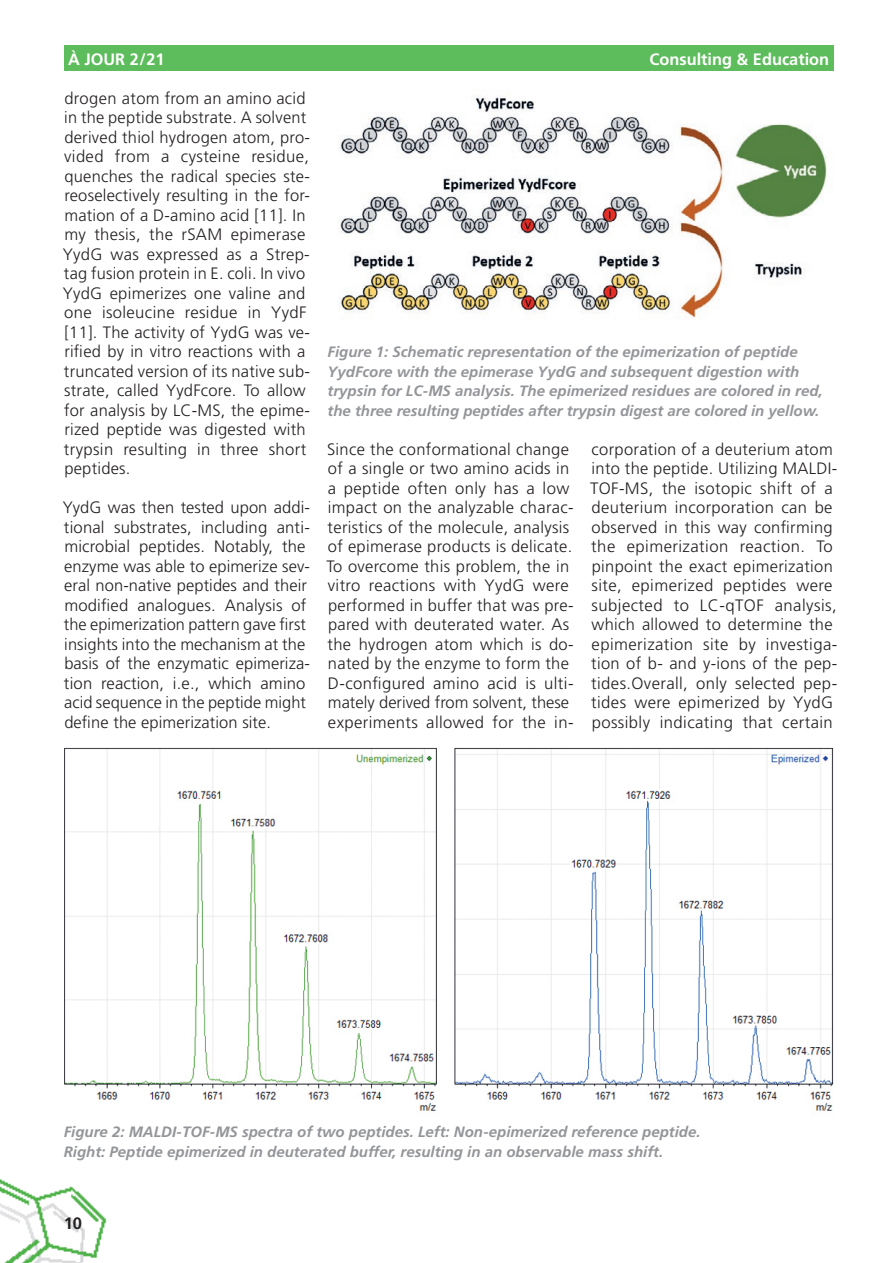
<style>
.page{position:relative;width:893px;height:1263px;background:#fff}
.page>*{position:absolute;margin:0;border:0;box-sizing:border-box;transform-origin:0 0}
.Grundschrift_Normal{font:300 16.5px/19.5px "Frutiger LT Std";letter-spacing:.02em;color:#231f20}
.t1{font:700 16.5px "Frutiger LT Std";color:#fff}
.t2{font:700 16.5px "Frutiger LT Std";color:#231f20}
.Bildlegende{font:italic 700 15px/19.5px "Frutiger LT Std";color:#939598}
</style>
<div class="page">
<img style="left:0;top:1179px;width:107px;height:84px">
<div style="left:64px;top:45px;width:769px;height:26px;background:#5dbc5b"></div>
<img style="left:339px;top:95px;width:488px;height:224px">
<img style="left:64px;top:747px;width:769px;height:364px">
<p class="t1" style="left:68px;top:49px;width:98px">À JOUR 2/21</p>
<p class="t1" style="left:649px;top:49px;width:181px">Consulting &amp; Education</p>
<p class="Grundschrift_Normal" style="left:63px;top:88px;width:249px">drogen atom from an amino acid in the peptide substrate. A solvent derived thiol hydrogen atom, pro&shy;vided from a cysteine residue, quenches the radical species ste&shy;reoselectively resulting in the for&shy;mation of a D-amino acid [11]. In my thesis, the rSAM epimerase<br>YydG was expressed as a Strep&shy;tag fusion protein in E. coli. In vivo<br>YydG epimerizes one valine and one isoleucine residue in YydF [11]. The activity of YydG was ve&shy;rified by in vitro reactions with a truncated version of its native sub&shy;strate, called YydFcore. To allow for analysis by LC-MS, the epime&shy;rized peptide was digested with trypsin resulting in three short peptides.</p>
<p class="Grundschrift_Normal" style="left:63px;top:498px;width:249px">YydG was then tested upon addi&shy;tional substrates, including anti&shy;microbial peptides. Notably, the enzyme was able to epimerize sev&shy;eral non-native peptides and their modified analogues. Analysis of the epimerization pattern gave first insights into the mechanism at the basis of the enzymatic epimeriza&shy;tion reaction, i.e., which amino acid sequence in the peptide might define the epimerization site.</p>
<p class="Bildlegende" style="left:328px;top:342px;width:497px">Figure 1: Schematic representation of the epimerization of peptide YydFcore with the epimerase YydG and subsequent digestion with trypsin for LC-MS analysis. The epimerized residues are colored in red, the three resulting peptides after trypsin digest are colored in yellow.</p>
<p class="Grundschrift_Normal" style="left:326px;top:439px;width:249px">Since the conformational change of a single or two amino acids in a peptide often only has a low impact on the analyzable charac&shy;teristics of the molecule, analysis of epimerase products is delicate.<br>To overcome this problem, the in vitro reactions with YydG were performed in buffer that was pre&shy;pared with deuterated water. As the hydrogen atom which is do&shy;nated by the enzyme to form the<br>D-configured amino acid is ulti&shy;mately derived from solvent, these experiments allowed for the in-</p>
<p class="Grundschrift_Normal" style="left:590px;top:439px;width:249px">corporation of a deuterium atom into the peptide. Utilizing MALDI-<br>TOF-MS, the isotopic shift of a deuterium incorporation can be observed in this way confirming the epimerization reaction. To pinpoint the exact epimerization site, epimerized peptides were subjected to LC-qTOF analysis, which allowed to determine the epimerization site by investiga&shy;tion of b- and y-ions of the pep&shy;tides.Overall, only selected pep&shy;tides were epimerized by YydG possibly indicating that certain</p>
<p class="Bildlegende" style="left:64px;top:1122px;width:638px">Figure 2: MALDI-TOF-MS spectra of two peptides. Left: Non-epimerized reference peptide.<br>Right: Peptide epimerized in deuterated buffer, resulting in an observable mass shift.</p>
<p class="t2" style="left:64px;top:1213px;width:20px">10</p>
</div>
